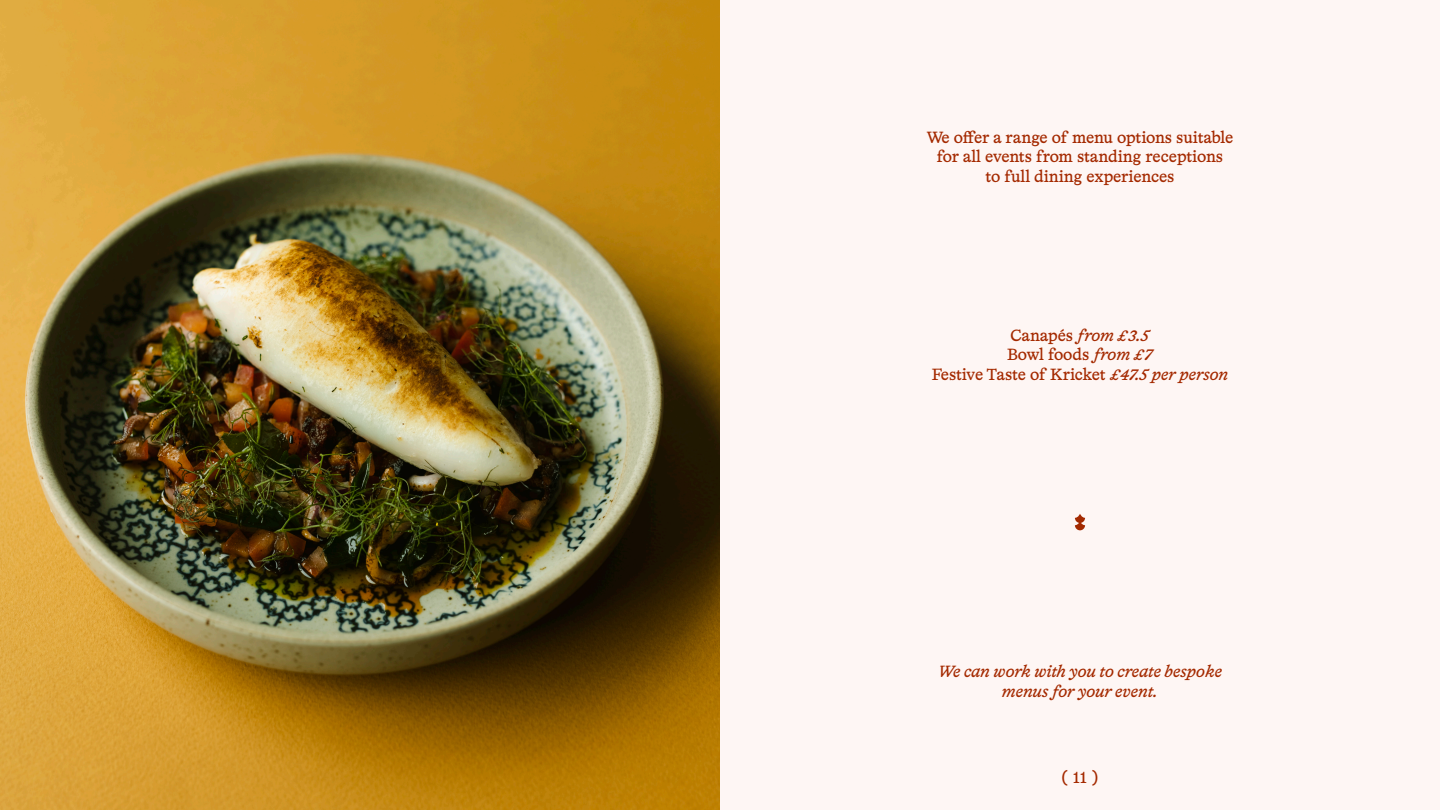
<style>
.page{position:relative;width:1440px;height:810px;background:#fef6f4}
.page>*{position:absolute;margin:0;border:0;box-sizing:border-box;transform-origin:0 0}
.t1{font:17.25px "HAL Timezone";color:#a42900}
.t2{font:16.5px "HAL Timezone";letter-spacing:-.01em;color:#a42900}
.t3{font:italic 16.5px "HAL Timezone";letter-spacing:-.01em;color:#a42900}
.s1{font-style:normal}
.s2{font-style:italic}
</style>
<div class="page">
<img style="left:0;top:0;width:720px;height:810px">
<svg style="left:1075px;top:514px;width:10px;height:16px"></svg>
<p class="t2" style="left:927px;top:126px;width:308px">We offer a range of menu options suitable</p>
<p class="t2" style="left:937px;top:146px;width:288px">for all events from standing receptions</p>
<p class="t2" style="left:985px;top:166px;width:191px">to full dining experiences</p>
<p class="t3" style="left:1010px;top:324px;width:141px"><span class="s1">Canapés</span> from £3.5</p>
<p class="t2" style="left:1007px;top:344px;width:147px">Bowl foods <span class="s2">from £7</span></p>
<p class="t2" style="left:932px;top:364px;width:298px">Festive Taste of Kricket <span class="s2">£47.5 per person</span></p>
<p class="t3" style="left:938px;top:661px;width:286px">We can work with you to create bespoke</p>
<p class="t3" style="left:1002px;top:681px;width:158px">menus for your event.</p>
<p class="t1" style="left:1062px;top:766px;width:38px">( 11 )</p>
</div>
